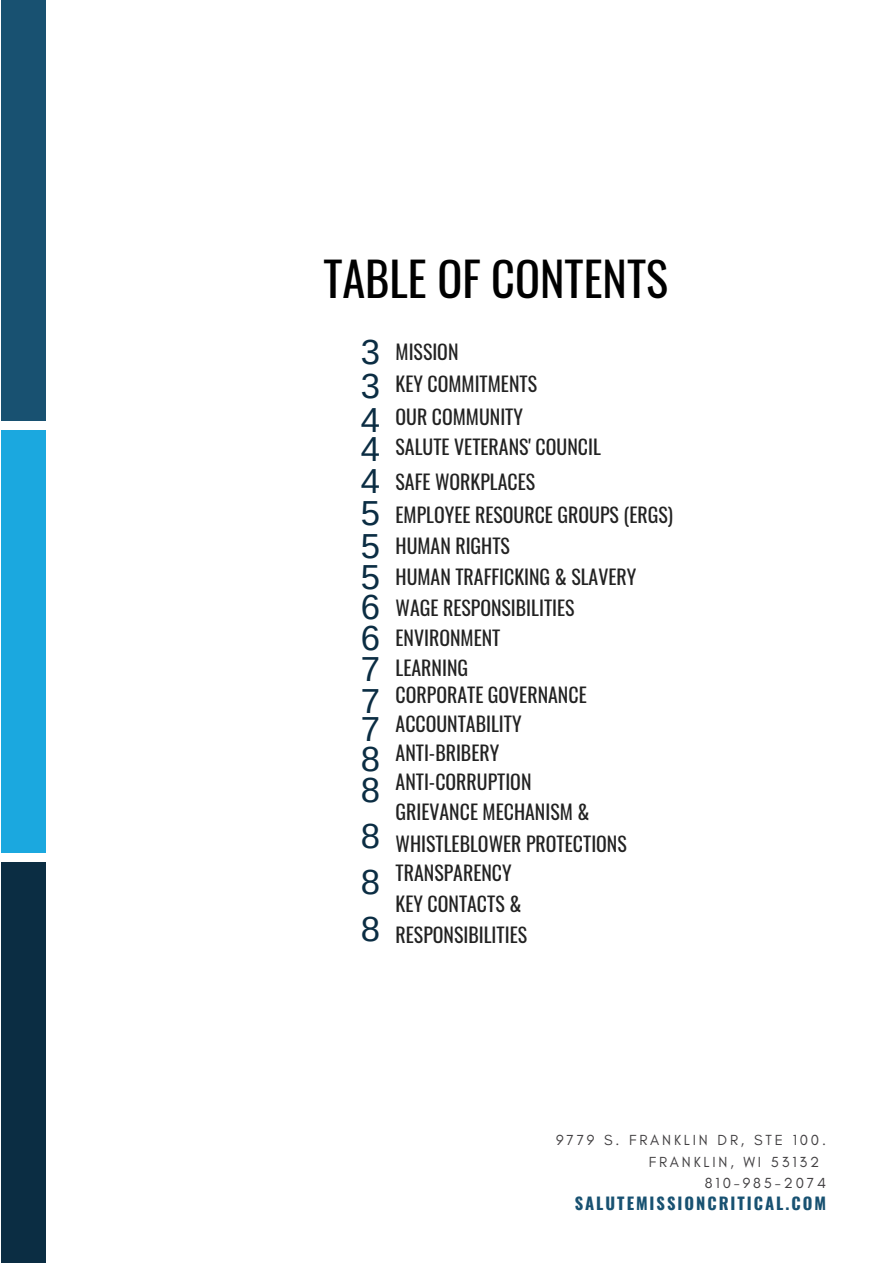
<style>
.page{position:relative;width:893px;height:1264px;background:#fff}
.page>*{position:absolute;margin:0;border:0;box-sizing:border-box;transform-origin:0 0}
.t1{font:46.35px "Oswald";color:#000}
.t2{font:34.8px/31.5px "Arimo";color:#0b2d43;text-align:justify}
.t3{font:19.8px/30.6px "Oswald";color:#222}
.t4{font:700 16.5px "Oswald";letter-spacing:.12em;color:#185171}
.t5{font:14.85px "Glacial Indifference";letter-spacing:.19em;color:#413f41}
</style>
<div class="page">
<div style="left:1px;top:0;width:45px;height:420px;background:#185171"></div>
<div style="left:1px;top:431px;width:45px;height:421px;background:#1ba8df"></div>
<div style="left:1px;top:862px;width:45px;height:400px;background:#0b2d43"></div>
<h1 class="t1" style="left:323px;top:243px;width:346px">TABLE OF CONTENTS</h1>
<h2 class="t2" style="left:361px;top:335px;width:21px;line-height:33.8px">3<br>3<br>4</h2>
<h2 class="t2" style="left:361px;top:433px;width:21px">4<br>4<br>5<br>5<br>5<br>6<br>6<br>7<br>7</h2>
<h2 class="t2" style="left:361px;top:713px;width:21px;line-height:30.3px">7<br>8<br>8</h2>
<h2 class="t2" style="left:361px;top:812px;width:21px;line-height:46.7px">8<br>8<br>8</h2>
<p class="t3" style="left:395px;top:334px;width:143px;line-height:32.5px">MISSION<br>KEY COMMITMENTS<br>OUR COMMUNITY</p>
<p class="t3" style="left:395px;top:429px;width:207px;line-height:34.8px">SALUTE VETERANS' COUNCIL<br>SAFE WORKPLACES</p>
<p class="t3" style="left:395px;top:498px;width:279px">EMPLOYEE RESOURCE GROUPS (ERGS)<br>HUMAN RIGHTS<br>HUMAN TRAFFICKING &amp; SLAVERY<br>WAGE RESPONSIBILITIES<br>ENVIRONMENT<br>LEARNING</p>
<p class="t3" style="left:395px;top:679px;width:195px;line-height:29.2px">CORPORATE GOVERNANCE<br>ACCOUNTABILITY<br>ANTI-BRIBERY<br>ANTI-CORRUPTION<br>GRIEVANCE MECHANISM &amp;</p>
<p class="t3" style="left:395px;top:828px;width:233px">WHISTLEBLOWER PROTECTIONS<br>TRANSPARENCY<br>KEY CONTACTS &amp;<br>RESPONSIBILITIES</p>
<p class="t5" style="left:556px;top:1131px;width:271px">9779 S. FRANKLIN DR, STE 100.</p>
<p class="t5" style="left:648px;top:1152px;width:172px">FRANKLIN, WI 53132</p>
<p class="t5" style="left:705px;top:1174px;width:123px">810-985-2074</p>
<p class="t4" style="left:574px;top:1190px;width:253px">SALUTEMISSIONCRITICAL.COM</p>
</div>
